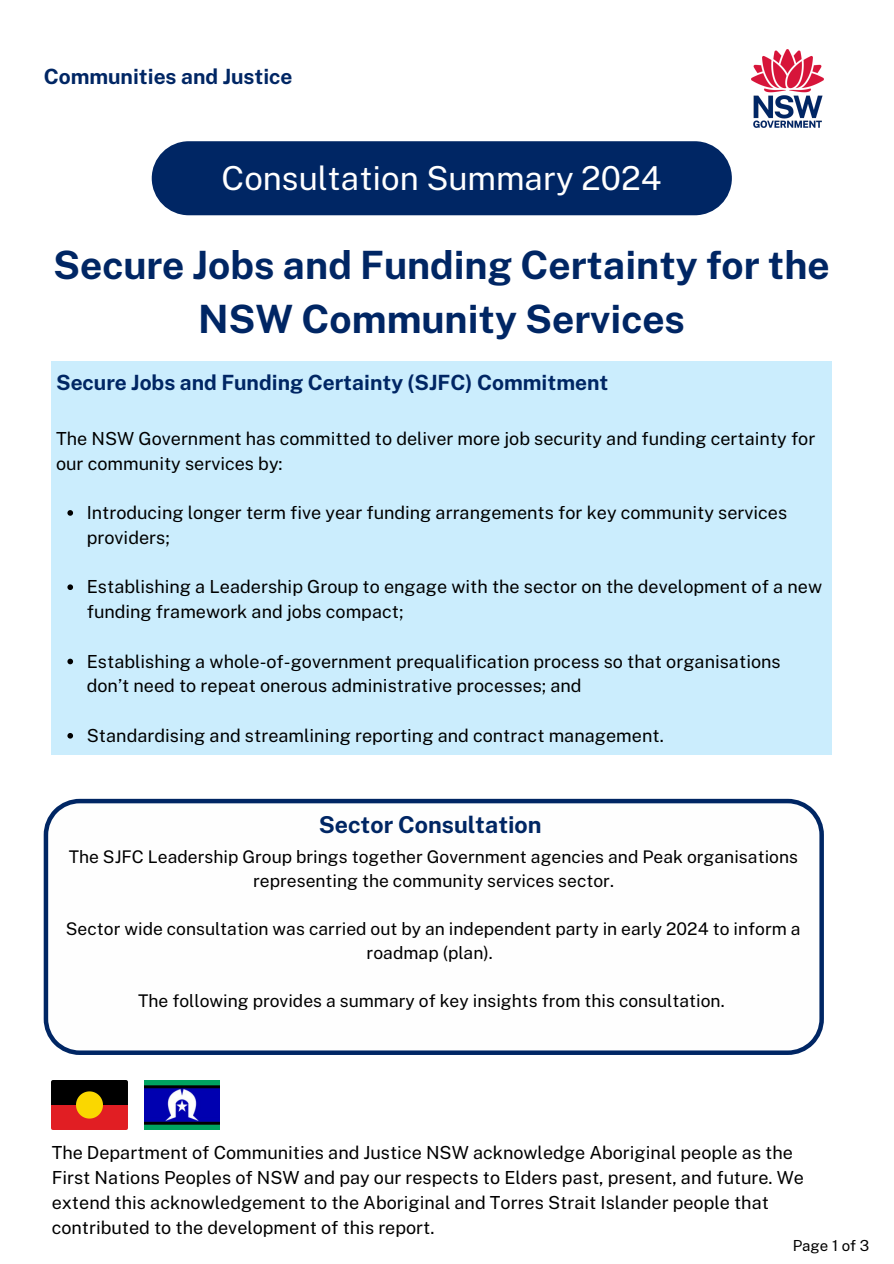
<style>
.page{position:relative;width:894px;height:1264px;background:#fff}
.page>*{position:absolute;margin:0;border:0;box-sizing:border-box;transform-origin:0 0}
.t1{font:700 39px/54px "Public Sans";color:#002664;text-align:center}
.t2{font:33px "Public Sans";color:#fff}
.t3{font:700 23.25px "Public Sans";color:#002664}
.t4{font:700 21px "Public Sans";color:#002664}
.t5{font:18px/24.8px "Public Sans";color:#000}
.t6{font:17.4px/24px "Public Sans";color:#000;text-align:center}
.t7{font:15px "Public Sans";color:#000}
</style>
<div class="page">
<img style="left:52px;top:1080px;width:75px;height:49px">
<img style="left:144px;top:1080px;width:75px;height:49px">
<img style="left:751px;top:49px;width:72px;height:79px">
<div style="left:152px;top:141px;width:579px;height:74px;background:#002664;border-radius:37px"></div>
<svg style="left:44px;top:798px;width:779px;height:256px"></svg>
<div style="left:52px;top:362px;width:779px;height:393px;background:#cbedfd"></div>
<svg style="left:67px;top:510px;width:6px;height:5px"></svg>
<svg style="left:67px;top:584px;width:6px;height:6px"></svg>
<svg style="left:67px;top:658px;width:6px;height:6px"></svg>
<svg style="left:67px;top:733px;width:6px;height:5px"></svg>
<h3 class="t4" style="left:44px;top:64px;width:250px">Communities and Justice</h3>
<h1 class="t2" style="left:221px;top:159px;width:441px">Consultation Summary 2024</h1>
<p class="t1" style="left:53px;top:238px;width:777px">Secure Jobs and Funding Certainty for the<br>NSW Community Services</p>
<p class="t4" style="left:56px;top:370px;width:553px">Secure Jobs and Funding Certainty (SJFC) Commitment</p>
<p class="t5" style="left:56px;top:426px;width:760px">The NSW Government has committed to deliver more job security and funding certainty for our community services by:</p>
<p class="t5" style="left:87px;top:500px;width:701px">Introducing longer term five year funding arrangements for key community services providers;</p>
<p class="t5" style="left:87px;top:574px;width:736px">Establishing a Leadership Group to engage with the sector on the development of a new funding framework and jobs compact;</p>
<p class="t5" style="left:87px;top:648px;width:695px">Establishing a whole-of-government prequalification process so that organisations don’t need to repeat onerous administrative processes; and</p>
<p class="t5" style="left:87px;top:723px;width:578px">Standardising and streamlining reporting and contract management.</p>
<p class="t3" style="left:318px;top:810px;width:224px">Sector Consultation</p>
<p class="t6" style="left:69px;top:844px;width:730px">The SJFC Leadership Group brings together Government agencies and Peak organisations representing the community services sector.</p>
<p class="t6" style="left:66px;top:916px;width:736px">Sector wide consultation was carried out by an independent party in early 2024 to inform a roadmap (plan).</p>
<h3 class="t6" style="left:138px;top:988px;width:587px">The following provides a summary of key insights from this consultation.</h3>
<p class="t5" style="left:52px;top:1140px;width:753px">The Department of Communities and Justice NSW acknowledge Aboriginal people as the First Nations Peoples of NSW and pay our respects to Elders past, present, and future. We extend this acknowledgement to the Aboriginal and Torres Strait Islander people that contributed to the development of this report.</p>
<p class="t7" style="left:792px;top:1234px;width:78px">Page 1 of 3</p>
</div>
